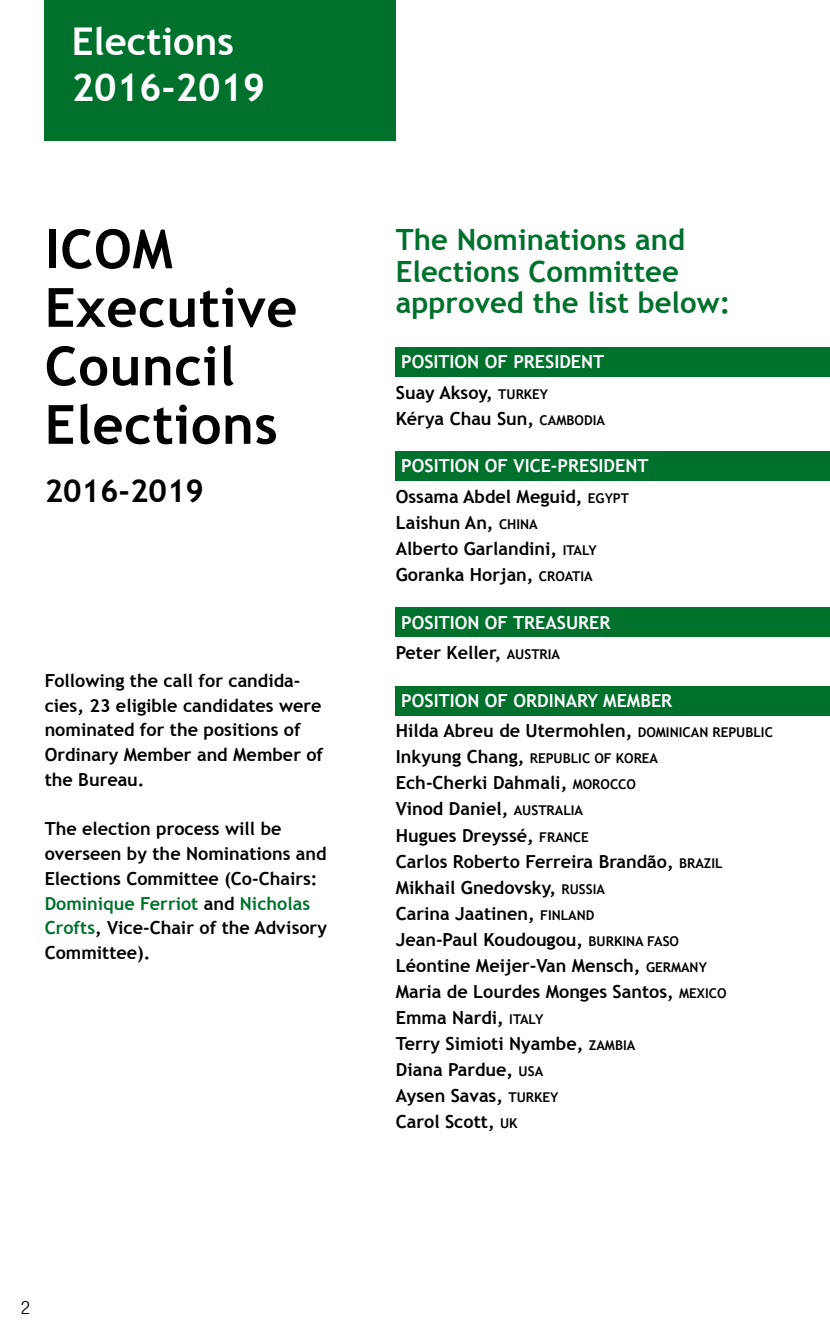
<style>
.page{position:relative;width:830px;height:1340px;background:#fff}
.page>*{position:absolute;margin:0;border:0;box-sizing:border-box;transform-origin:0 0}
.t1{font:700 54px/58.5px "Trebuchet MS";letter-spacing:.01em;color:#000}
.t2{font:700 38.25px/45.9px "Trebuchet MS";color:#fff}
.t3{font:700 31.5px "Trebuchet MS";color:#000}
.t4{font:700 29.25px/31.5px "Trebuchet MS";color:#00702d}
.t5{font:300 condensed 18.45px "Helvetica Neue";color:#000;scale:1.05 1}
.t6{font:700 18px/26.1px "Trebuchet MS";color:#000}
.t7{font:700 18px/30.6px "Trebuchet MS";color:#fff}
.t8{font:700 13.5px "Trebuchet MS";color:#000}
.s1{color:#00702d}
.s2{color:#000}
.s3{font-size:13.5px;color:#000}
.s4{font-size:13.5px}
.s5{font-size:18px}
</style>
<div class="page">
<div style="left:395px;top:347px;width:434px;height:29px;background:#00702d"></div>
<div style="left:395px;top:451px;width:434px;height:30px;background:#00702d"></div>
<div style="left:395px;top:608px;width:434px;height:29px;background:#00702d"></div>
<div style="left:395px;top:686px;width:434px;height:30px;background:#00702d"></div>
<div style="left:45px;top:0;width:350px;height:140px;background:#00702d"></div>
<h2 class="t2" style="left:72px;top:19px;width:195px">Elections<br>2016-2019</h2>
<h1 class="t1" style="left:45px;top:220px;width:254px">ICOM<br>Executive<br>Council<br>Elections</h1>
<h3 class="t3" style="left:45px;top:471px;width:161px">2016-2019</h3>
<p class="t6" style="left:45px;top:668px;width:280px;line-height:24.8px">Following the call for candida&shy;cies, 23 eligible candidates were nominated for the positions of<br>Ordinary Member and Member of the Bureau.</p>
<p class="t6" style="left:45px;top:816px;width:283px;line-height:24.8px">The election process will be overseen by the Nominations and<br>Elections Committee (Co-Chairs:<br><span class="s1">Dominique Ferriot</span> and <span class="s1">Nicholas<br>Crofts</span>, Vice-Chair of the Advisory<br>Committee).</p>
<p class="t5" style="left:21px;top:1297px;width:10px">2</p>
<h3 class="t4" style="left:395px;top:224px;width:336px">The Nominations and<br>Elections Committee approved the list below:</h3>
<p class="t7" style="left:395px;top:346px;width:210px">POSITION OF PRESIDENT<br><span class="s2">Suay Aksoy,</span> <span class="s3">TURKEY</span></p>
<p class="t6" style="left:395px;top:405px;width:210px">Kérya Chau Sun, <span class="s4">CAMBODIA</span></p>
<p class="t7" style="left:395px;top:451px;width:254px;text-indent:5px">POSITION OF VICE-PRESIDENT<br><span class="s2">Ossama Abdel Meguid,</span> <span class="s3">EGYPT</span></p>
<p class="t6" style="left:395px;top:509px;width:202px">Laishun An, <span class="s4">CHINA<br></span>Alberto Garlandini, <span class="s4">ITALY<br></span>Goranka Horjan, <span class="s4">CROATIA</span></p>
<p class="t7" style="left:395px;top:607px;width:216px;text-indent:5px">POSITION OF TREASURER<br><span class="s2">Peter Keller,</span> <span class="s3">AUSTRIA</span></p>
<p class="t7" style="left:395px;top:685px;width:378px;text-indent:5px">POSITION OF ORDINARY MEMBER<br><span class="s2">Hilda Abreu de Utermohlen,</span> <span class="s3">DOMINICAN REPUBLIC</span></p>
<p class="t8" style="left:395px;top:750px;width:264px"><span class="s5">Inkyung Chang,</span> REPUBLIC OF KOREA</p>
<p class="t6" style="left:395px;top:770px;width:332px">Ech-Cherki Dahmali, <span class="s4">MOROCCO<br></span>Vinod Daniel, <span class="s4">AUSTRALIA<br></span>Hugues Dreyssé, <span class="s4">FRANCE<br></span>Carlos Roberto Ferreira Brandão, <span class="s4">BRAZIL<br></span>Mikhail Gnedovsky, <span class="s4">RUSSIA<br></span>Carina Jaatinen, <span class="s4">FINLAND<br></span>Jean-Paul Koudougou, <span class="s4">BURKINA FASO<br></span>Léontine Meijer-Van Mensch, <span class="s4">GERMANY<br></span>Maria de Lourdes Monges Santos, <span class="s4">MEXICO<br></span>Emma Nardi, <span class="s4">ITALY<br></span>Terry Simioti Nyambe, <span class="s4">ZAMBIA<br></span>Diana Pardue, <span class="s4">USA<br></span>Aysen Savas, <span class="s4">TURKEY<br></span>Carol Scott, <span class="s4">UK</span></p>
</div>
